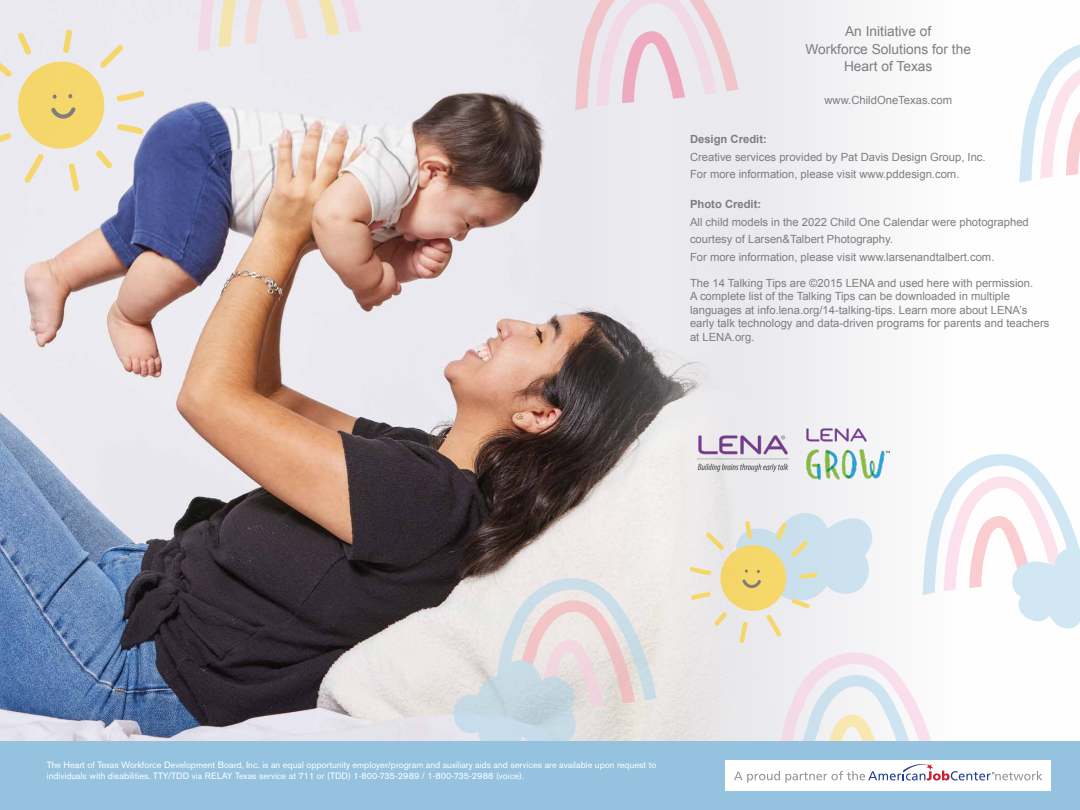
<style>
.page{position:relative;width:1080px;height:810px;background:#fbfbfc}
.page>*{position:absolute;margin:0;border:0;box-sizing:border-box;transform-origin:0 0}
.t1{font:13.75px/17.5px "Arial";color:#7c7e81;text-align:center}
.t2{font:11.25px/13.5px "Arial";color:#7c7e81}
.t3{font:700 11.25px "Arial";color:#7c7e81}
.t4{font:9.12px/10.9px "Akzidenz Grotesk BE";color:#fff}
</style>
<div class="page">
<img style="left:0;top:0;width:816px;height:742px">
<svg style="left:1019px;top:44px;width:61px;height:139px"></svg>
<svg style="left:453px;top:577px;width:204px;height:165px;background:#dddddf"></svg>
<div style="left:0;top:742px;width:1080px;height:68px;background:#95c3df"></div>
<div style="left:725px;top:760px;width:326px;height:30px;background:#fff"></div>
<svg style="left:734px;top:651px;width:309px;height:140px"></svg>
<div style="left:18px;top:62px;width:86px;height:87px;background:#f5d66b;border-radius:50%"></div>
<svg style="left:68px;top:94px;width:5px;height:4px"></svg>
<svg style="left:52px;top:95px;width:5px;height:4px"></svg>
<svg style="left:51px;top:107px;width:25px;height:12px"></svg>
<svg style="left:98px;top:43px;width:27px;height:27px"></svg>
<svg style="left:63px;top:28px;width:10px;height:27px"></svg>
<svg style="left:0;top:31px;width:32px;height:48px;background:#ebe6db"></svg>
<svg style="left:0;top:132px;width:13px;height:15px"></svg>
<svg style="left:23px;top:152px;width:22px;height:33px"></svg>
<svg style="left:68px;top:162px;width:12px;height:30px"></svg>
<svg style="left:95px;top:149px;width:19px;height:21px"></svg>
<svg style="left:116px;top:124px;width:29px;height:11px"></svg>
<svg style="left:115px;top:90px;width:31px;height:12px"></svg>
<svg style="left:922px;top:454px;width:158px;height:175px"></svg>
<svg style="left:198px;top:0;width:163px;height:52px;background:#ede5e4"></svg>
<svg style="left:575px;top:0;width:164px;height:110px;background:#ecdbe3"></svg>
<svg style="left:689px;top:512px;width:184px;height:132px"></svg>
<img style="left:806px;top:428px;width:84px;height:52px">
<img style="left:692px;top:428px;width:100px;height:47px">
<p class="t1" style="left:805px;top:23px;width:167px">An Initiative of<br>Workforce Solutions for the<br>Heart of Texas</p>
<p class="t2" style="left:824px;top:93px;width:129px">www.ChildOneTexas.com</p>
<p class="t3" style="left:690px;top:132px;width:78px">Design Credit:</p>
<p class="t2" style="left:690px;top:148px;width:297px;line-height:17.5px">Creative services provided by Pat Davis Design Group, Inc.<br>For more information, please visit www.pddesign.com.</p>
<p class="t3" style="left:690px;top:197px;width:73px">Photo Credit:</p>
<p class="t2" style="left:690px;top:213px;width:340px;line-height:17.5px">All child models in the 2022 Child One Calendar were photographed courtesy of Larsen&amp;Talbert Photography.<br>For more information, please visit www.larsenandtalbert.com.</p>
<p class="t2" style="left:690px;top:276px;width:361px">The 14 Talking Tips are ©️2015 LENA and used here with permission.<br>A complete list of the Talking Tips can be downloaded in multiple languages at info.lena.org/14-talking-tips. Learn more about LENA’s early talk technology and data-driven programs for parents and teachers at LENA.org.</p>
<p class="t4" style="left:47px;top:759px;width:611px">The Heart of Texas Workforce Development Board, Inc. is an equal opportunity employer/program and auxiliary aids and services are available upon request to individuals with disabilities. TTY/TDD via RELAY Texas service at 711 or (TDD) 1-800-735-2989 / 1-800-735-2988 (voice).</p>
</div>
